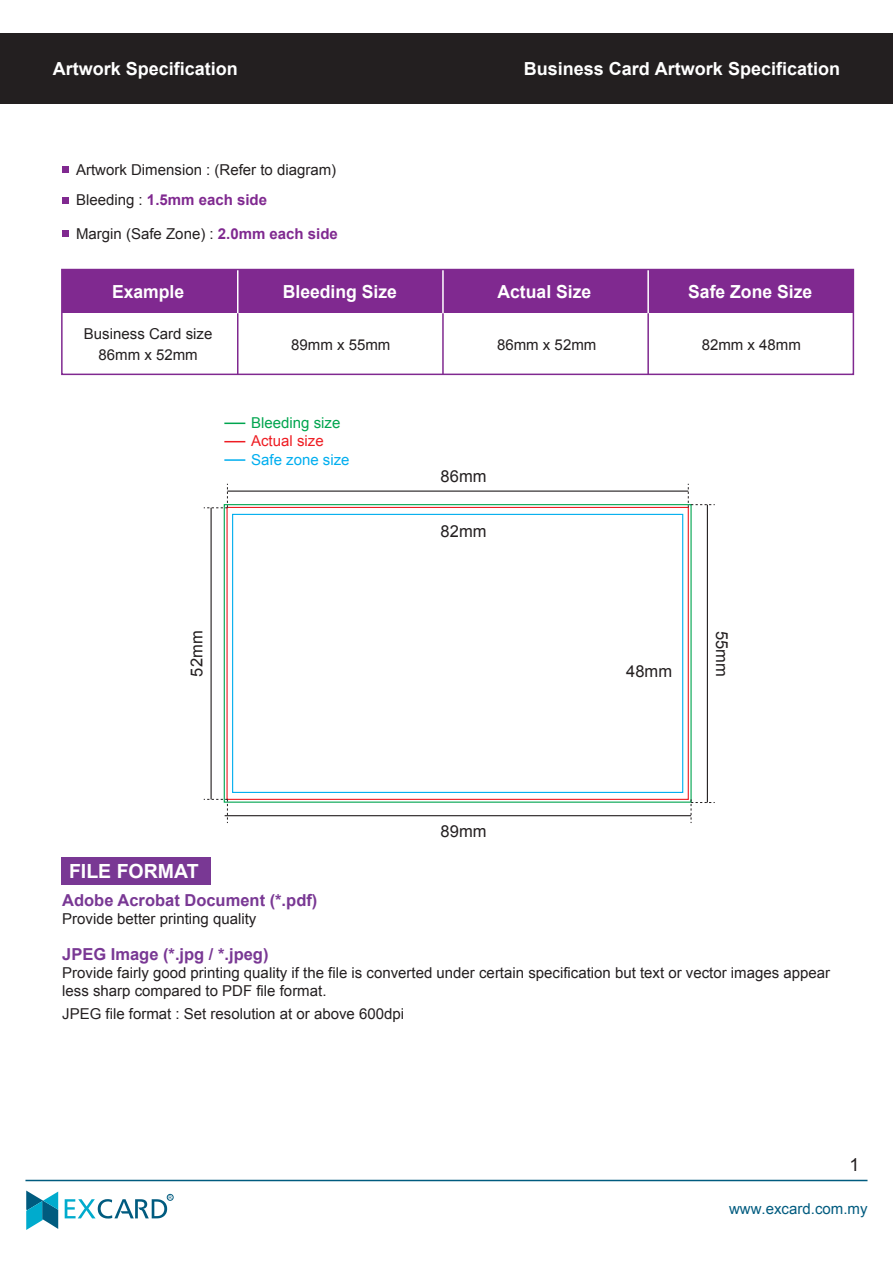
<style>
.page{position:relative;width:893px;height:1263px;background:#fff}
.page>*{position:absolute;margin:0;border:0;box-sizing:border-box;transform-origin:0 0}
.t1{font:700 19.5px "Arial";color:#fff}
.t2{font:700 18px "Arial";color:#fff}
.t3{font:18px "Arial";color:#231f20}
.t4{font:700 16.5px "Arial";color:#793894}
.t5{font:16.5px "Arial";color:#231f20}
.t6{font:15px/21px "Arial";color:#231f20;text-align:center}
.t7{font:700 15px "Arial";color:#802990}
.t8{font:15px "Arial";color:#005b7f}
.t9{font:15px "Arial";color:#00aeef}
.t10{font:15px "Arial";color:#00a54f}
.t11{font:15px "Arial";color:#ee1d23}
.t12{font:4.8px "Arial";color:#005b7f}
.s1{font-weight:400;color:#231f20}
.s2{font-weight:700;color:#802990}
</style>
<div class="page">
<div style="left:62px;top:197px;width:6px;height:7px;background:#802990"></div>
<svg style="left:62px;top:167px;width:6px;height:6px"></svg>
<svg style="left:62px;top:231px;width:6px;height:6px"></svg>
<div style="left:62px;top:270px;width:791px;height:43px;background:#802990"></div>
<hr style="left:442px;top:270px;width:2px;height:43px;background:#fff">
<hr style="left:442px;top:313px;width:2px;height:61px;background:#802990">
<hr style="left:647px;top:270px;width:2px;height:43px;background:#fff">
<hr style="left:647px;top:313px;width:2px;height:61px;background:#802990">
<hr style="left:237px;top:270px;width:1px;height:43px;background:#fff">
<hr style="left:237px;top:313px;width:1px;height:61px;background:#802990">
<div style="left:61px;top:269px;width:793px;height:106px;border:2px solid #802990"></div>
<div style="left:226px;top:507px;width:463px;height:293px;border:1px solid #ee1d23"></div>
<div style="left:232px;top:514px;width:451px;height:279px;border:1px solid #00aeef"></div>
<div style="left:224px;top:504px;width:468px;height:299px;border:1px solid #00a54f"></div>
<hr style="left:211px;top:508px;width:1px;height:291px;background:#231f20">
<hr style="left:707px;top:505px;width:1px;height:297px;background:#231f20">
<hr style="left:225px;top:815px;width:466px;height:1px;background:#231f20">
<svg style="left:204px;top:799px;width:24px;height:24px"></svg>
<svg style="left:691px;top:799px;width:24px;height:24px"></svg>
<hr style="left:227px;top:490px;width:461px;height:2px;background:#231f20">
<svg style="left:688px;top:484px;width:27px;height:23px"></svg>
<svg style="left:204px;top:484px;width:24px;height:24px"></svg>
<div style="left:62px;top:858px;width:149px;height:27px;background:#793894"></div>
<hr style="left:224px;top:459px;width:21px;height:2px;background:#00aeef">
<svg style="left:224px;top:441px;width:21px;height:1px"></svg>
<svg style="left:224px;top:423px;width:21px;height:1px"></svg>
<div style="left:0;top:33px;width:893px;height:71px;background:#231f20"></div>
<svg style="left:26px;top:1190px;width:32px;height:40px"></svg>
<svg style="left:65px;top:1194px;width:108px;height:24px"></svg>
<hr style="left:25px;top:1180px;width:842px;height:1px;background:#005b7f">
<p class="t2" style="left:53px;top:57px;width:187px">Artwork Specification</p>
<p class="t6" style="left:76px;top:159px;width:262px">Artwork Dimension : (Refer to diagram)</p>
<p class="t7" style="left:76px;top:190px;width:192px"><span class="s1">Bleeding :</span> 1.5mm each side</p>
<p class="t6" style="left:76px;top:223px;width:263px">Margin (Safe Zone) : <span class="s2">2.0mm each side</span></p>
<p class="t2" style="left:524px;top:57px;width:318px">Business Card Artwork Specification</p>
<p class="t2" style="left:283px;top:279px;width:116px">Bleeding Size</p>
<p class="t2" style="left:497px;top:279px;width:95px">Actual Size</p>
<p class="t2" style="left:688px;top:279px;width:126px">Safe Zone Size</p>
<p class="t2" style="left:112px;top:279px;width:74px">Example</p>
<p class="t6" style="left:84px;top:324px;width:130px">Business Card size<br>86mm x 52mm</p>
<p class="t6" style="left:291px;top:335px;width:101px">89mm x 55mm</p>
<p class="t6" style="left:497px;top:335px;width:101px">86mm x 52mm</p>
<p class="t6" style="left:702px;top:334px;width:101px">82mm x 48mm</p>
<p class="t10" style="left:251px;top:413px;width:91px">Bleeding size</p>
<p class="t11" style="left:251px;top:431px;width:74px">Actual size</p>
<p class="t9" style="left:251px;top:450px;width:100px">Safe zone size</p>
<p class="t5" style="left:441px;top:466px;width:47px">86mm</p>
<p class="t5" style="left:441px;top:520px;width:47px">82mm</p>
<p class="t5" style="left:186px;top:676px;width:47px;rotate:-90deg">52mm</p>
<p class="t5" style="left:733px;top:631px;width:47px;rotate:90deg">55mm</p>
<p class="t5" style="left:626px;top:660px;width:47px">48mm</p>
<h1 class="t1" style="left:69px;top:858px;width:131px">FILE FORMAT</h1>
<p class="t5" style="left:441px;top:820px;width:47px">89mm</p>
<p class="t4" style="left:62px;top:889px;width:257px">Adobe Acrobat Document (*.pdf)</p>
<p class="t6" style="left:62px;top:909px;width:196px">Provide better printing quality</p>
<p class="t4" style="left:62px;top:943px;width:208px">JPEG Image (*.jpg / *.jpeg)</p>
<p class="t6" style="left:62px;top:964px;width:769px;line-height:18px;text-align:left">Provide fairly good printing quality if the file is converted under certain specification but text or vector images appear less sharp compared to PDF file format.</p>
<p class="t6" style="left:62px;top:1003px;width:343px">JPEG file format : Set resolution at or above 600dpi</p>
<p class="t12" style="left:169px;top:1194px;width:5px">R</p>
<p class="t3" style="left:849px;top:1152px;width:12px">1</p>
<p class="t8" style="left:729px;top:1199px;width:140px">www.excard.com.my</p>
</div>
